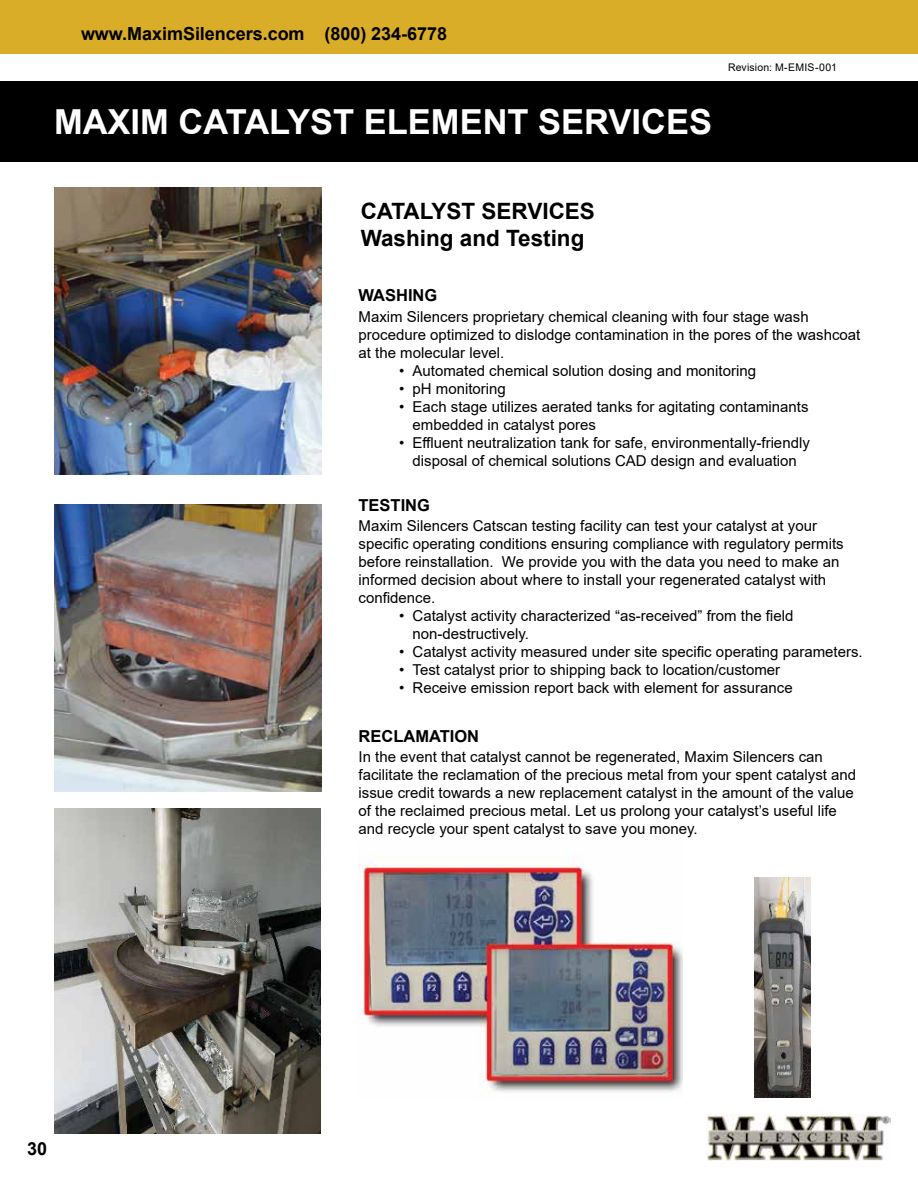
<style>
.page{position:relative;width:918px;height:1188px;background:#fff}
.page>*{position:absolute;margin:0;border:0;box-sizing:border-box;transform-origin:0 0}
.t1{font:700 34.5px "Arial";color:#fff}
.t2{font:700 22.5px/27px "Arial";color:#000}
.t3{font:700 18px "Arial";color:#000}
.t4{font:700 16.5px "Arial";color:#000}
.t5{font:15px/18px "Arial";color:#000}
.t6{font:10.5px "Arial";letter-spacing:.015em;color:#000}
</style>
<div class="page">
<div style="left:0;top:0;width:918px;height:54px;background:#daad28"></div>
<div style="left:0;top:81px;width:918px;height:81px;background:#000"></div>
<img style="left:706px;top:1114px;width:185px;height:47px">
<img style="left:54px;top:188px;width:267px;height:287px">
<img style="left:54px;top:505px;width:267px;height:287px">
<img style="left:359px;top:864px;width:324px;height:232px">
<img style="left:54px;top:809px;width:267px;height:325px">
<img style="left:754px;top:878px;width:56px;height:219px">
<p class="t3" style="left:81px;top:21px;width:368px">www.MaximSilencers.com (800) 234-6778</p>
<h1 class="t1" style="left:54px;top:97px;width:660px">MAXIM CATALYST ELEMENT SERVICES</h1>
<p class="t6" style="left:728px;top:60px;width:110px">Revision: M-EMIS-001</p>
<h2 class="t2" style="left:361px;top:198px;width:236px">CATALYST SERVICES<br>Washing and Testing</h2>
<p class="t4" style="left:359px;top:284px;width:80px">WASHING</p>
<p class="t5" style="left:359px;top:307px;width:503px">Maxim Silencers proprietary chemical cleaning with four stage wash procedure optimized to dislodge contamination in the pores of the washcoat at the molecular level.</p>
<p class="t5" style="left:399px;top:361px;width:358px">• Automated chemical solution dosing and monitoring</p>
<p class="t5" style="left:399px;top:379px;width:108px">• pH monitoring</p>
<p class="t5" style="left:413px;top:397px;width:398px;text-indent:-14px">• Each stage utilizes aerated tanks for agitating contaminants embedded in catalyst pores</p>
<p class="t5" style="left:399px;top:433px;width:412px;text-align:center">• Effluent neutralization tank for safe, environmentally-friendly disposal of chemical solutions CAD design and evaluation</p>
<p class="t4" style="left:359px;top:493px;width:73px">TESTING</p>
<p class="t5" style="left:359px;top:516px;width:487px">Maxim Silencers Catscan testing facility can test your catalyst at your specific operating conditions ensuring compliance with regulatory permits before reinstallation. We provide you with the data you need to make an informed decision about where to install your regenerated catalyst with confidence.</p>
<p class="t5" style="left:413px;top:606px;width:382px;text-indent:-14px">• Catalyst activity characterized “as-received” from the field non-destructively.</p>
<p class="t5" style="left:399px;top:642px;width:465px">• Catalyst activity measured under site specific operating parameters.</p>
<p class="t5" style="left:399px;top:660px;width:383px">• Test catalyst prior to shipping back to location/customer</p>
<p class="t5" style="left:399px;top:678px;width:395px">• Receive emission report back with element for assurance</p>
<p class="t4" style="left:359px;top:724px;width:122px">RECLAMATION</p>
<p class="t5" style="left:359px;top:748px;width:499px">In the event that catalyst cannot be regenerated, Maxim Silencers can facilitate the reclamation of the precious metal from your spent catalyst and issue credit towards a new replacement catalyst in the amount of the value of the reclaimed precious metal. Let us prolong your catalyst’s useful life and recycle your spent catalyst to save you money.</p>
<p class="t3" style="left:27px;top:1136px;width:22px">30</p>
</div>
